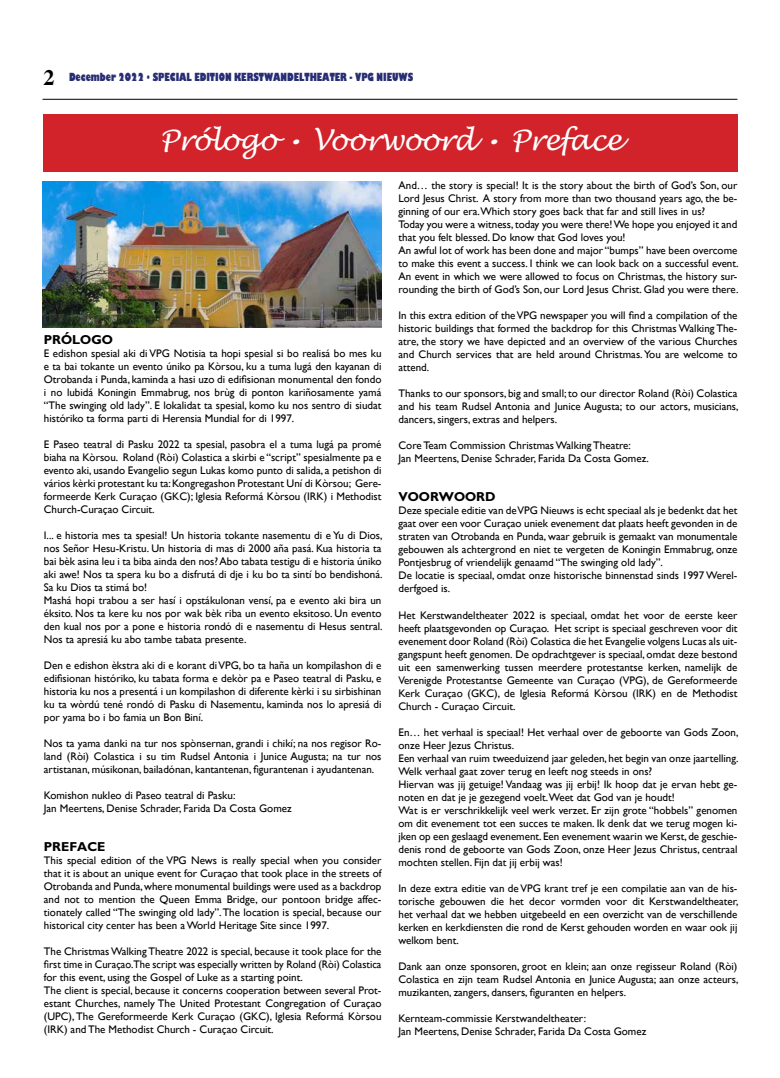
<style>
.page{position:relative;width:780px;height:1078px;background:#fff}
.page>*{position:absolute;margin:0;border:0;box-sizing:border-box;transform-origin:0 0}
.t1{font:28px "Lucida Handwriting Std";letter-spacing:-.025em;color:#fff}
.t2{font:700 22px "Times";color:#000}
.t3{font:700 13px "Gill Sans";color:#000}
.t4{font:11px/13px "Gill Sans";color:#000;text-align:justify}
.t5{font:11px "Gill Sans MT Ult Bd Cn";color:#282e74}
</style>
<div class="page">
<div style="left:43px;top:114px;width:694px;height:57px;background:#d2232a"></div>
<hr style="left:43px;top:99px;width:694px;height:1px;background:#000">
<img style="left:43px;top:181px;width:338px;height:146px">
<h2 class="t2" style="left:43px;top:56px;width:12px">2</h2>
<p class="t5" style="left:69px;top:70px;width:345px">December 2022 • SPECIAL EDITION KERSTWANDELTHEATER - VPG NIEUWS</p>
<h1 class="t1" style="left:159px;top:122px;width:464px">Prólogo • Voorwoord • Preface</h1>
<p class="t3" style="left:44px;top:331px;width:71px">PRÓLOGO</p>
<p class="t4" style="left:44px;top:346px;width:339px">E edishon spesial aki di VPG Notisia ta hopi spesial si bo realisá bo mes ku e ta bai tokante un evento úniko pa Kòrsou, ku a tuma lugá den kayanan di Otrobanda i Punda, kaminda a hasi uzo di edifisionan monumental den fondo i no lubidá Koningin Emmabrug, nos brùg di ponton kariñosamente yamá “The swinging old lady”. E lokalidat ta spesial, komo ku nos sentro di siudat históriko ta forma parti di Herensia Mundial for di 1997.</p>
<p class="t4" style="left:44px;top:437px;width:339px">E Paseo teatral di Pasku 2022 ta spesial, pasobra el a tuma lugá pa promé biaha na Kòrsou. Roland (Ròi) Colastica a skirbi e “script” spesialmente pa e evento aki, usando Evangelio segun Lukas komo punto di salida, a petishon di vários kèrki protestant ku ta: Kongregashon Protestant Uní di Kòrsou; Gere&shy;formeerde Kerk Curaçao (GKC); Iglesia Reformá Kòrsou (IRK) i Methodist Church-Curaçao Circuit.</p>
<p class="t4" style="left:44px;top:529px;width:340px;text-align:left">I... e historia mes ta spesial! Un historia tokante nasementu di e Yu di Dios, nos Señor Hesu-Kristu. Un historia di mas di 2000 aña pasá. Kua historia ta bai bèk asina leu i ta biba ainda den nos? Abo tabata testigu di e historia úniko aki awe! Nos ta spera ku bo a disfrutá di dje i ku bo ta sintí bo bendishoná.<br>Sa ku Dios ta stimá bo!<br>Mashá hopi trabou a ser hasí i opstákulonan vensí, pa e evento aki bira un éksito. Nos ta kere ku nos por wak bèk riba un evento eksitoso. Un evento den kual nos por a pone e historia rondó di e nasementu di Hesus sentral.<br>Nos ta apresiá ku abo tambe tabata presente.</p>
<p class="t4" style="left:44px;top:659px;width:339px">Den e edishon èkstra aki di e korant di VPG, bo ta haña un kompilashon di e edifisionan históriko, ku tabata forma e dekòr pa e Paseo teatral di Pasku, e historia ku nos a presentá i un kompilashon di diferente kèrki i su sirbishinan ku ta wòrdú tené rondó di Pasku di Nasementu, kaminda nos lo apresiá di por yama bo i bo famia un Bon Biní.</p>
<p class="t4" style="left:44px;top:737px;width:339px">Nos ta yama danki na tur nos spònsernan, grandi i chikí; na nos regisor Ro&shy;land (Ròi) Colastica i su tim Rudsel Antonia i Junice Augusta; na tur nos artistanan, músikonan, bailadónan, kantantenan, figurantenan i ayudantenan.</p>
<p class="t4" style="left:44px;top:789px;width:249px">Komishon nukleo di Paseo teatral di Pasku:<br>Jan Meertens, Denise Schrader, Farida Da Costa Gomez</p>
<p class="t3" style="left:44px;top:838px;width:63px">PREFACE</p>
<p class="t4" style="left:44px;top:853px;width:339px">This special edition of the VPG News is really special when you consider that it is about an unique event for Curaçao that took place in the streets of Otrobanda and Punda, where monumental buildings were used as a backdrop and not to mention the Queen Emma Bridge, our pontoon bridge affec&shy;tionately called “The swinging old lady”. The location is special, because our historical city center has been a World Heritage Site since 1997.</p>
<p class="t4" style="left:44px;top:944px;width:339px;text-align:left">The Christmas Walking Theatre 2022 is special, because it took place for the first time in Curaçao.The script was especially written by Roland (Ròi) Colastica for this event, using the Gospel of Luke as a starting point.<br>The client is special, because it concerns cooperation between several Prot&shy;estant Churches, namely The United Protestant Congregation of Curaçao (UPC), The Gereformeerde Kerk Curaçao (GKC), Iglesia Reformá Kòrsou (IRK) and The Methodist Church - Curaçao Circuit.</p>
<p class="t4" style="left:398px;top:179px;width:341px;text-align:left">And… the story is special! It is the story about the birth of God’s Son, our Lord Jesus Christ. A story from more than two thousand years ago, the be&shy;ginning of our era.Which story goes back that far and still lives in us?<br>Today you were a witness, today you were there! We hope you enjoyed it and that you felt blessed. Do know that God loves you!<br>An awful lot of work has been done and major “bumps” have been overcome to make this event a success. I think we can look back on a successful event.<br>An event in which we were allowed to focus on Christmas, the history sur&shy;rounding the birth of God’s Son, our Lord Jesus Christ. Glad you were there.</p>
<p class="t4" style="left:398px;top:309px;width:340px">In this extra edition of the VPG newspaper you will find a compilation of the historic buildings that formed the backdrop for this Christmas Walking The&shy;atre, the story we have depicted and an overview of the various Churches and Church services that are held around Christmas. You are welcome to attend.</p>
<p class="t4" style="left:398px;top:387px;width:341px">Thanks to our sponsors, big and small; to our director Roland (Ròi) Colastica and his team Rudsel Antonia and Junice Augusta; to our actors, musicians, dancers, singers, extras and helpers.</p>
<p class="t4" style="left:398px;top:439px;width:252px">Core Team Commission Christmas Walking Theatre:<br>Jan Meertens, Denise Schrader, Farida Da Costa Gomez.</p>
<p class="t3" style="left:398px;top:489px;width:98px">VOORWOORD</p>
<p class="t4" style="left:398px;top:504px;width:340px;text-align:left">Deze speciale editie van de VPG Nieuws is echt speciaal als je bedenkt dat het gaat over een voor Curaçao uniek evenement dat plaats heeft gevonden in de straten van Otrobanda en Punda, waar gebruik is gemaakt van monumentale gebouwen als achtergrond en niet te vergeten de Koningin Emmabrug, onze Pontjesbrug of vriendelijk genaamd “The swinging old lady”.<br>De locatie is speciaal, omdat onze historische binnenstad sinds 1997 Werel&shy;derfgoed is.</p>
<p class="t4" style="left:398px;top:608px;width:340px">Het Kerstwandeltheater 2022 is speciaal, omdat het voor de eerste keer heeft plaatsgevonden op Curaçao. Het script is speciaal geschreven voor dit evenement door Roland (Ròi) Colastica die het Evangelie volgens Lucas als uit&shy;gangspunt heeft genomen. De opdrachtgever is speciaal, omdat deze bestond uit een samenwerking tussen meerdere protestantse kerken, namelijk de Verenigde Protestantse Gemeente van Curaçao (VPG), de Gereformeerde Kerk Curaçao (GKC), de Iglesia Reformá Kòrsou (IRK) en de Methodist Church - Curaçao Circuit.</p>
<p class="t4" style="left:398px;top:725px;width:341px;text-align:left">En… het verhaal is speciaal! Het verhaal over de geboorte van Gods Zoon, onze Heer Jezus Christus.<br>Een verhaal van ruim tweeduizend jaar geleden, het begin van onze jaartelling.<br>Welk verhaal gaat zover terug en leeft nog steeds in ons?<br>Hiervan was jij getuige! Vandaag was jij erbij! Ik hoop dat je ervan hebt ge&shy;noten en dat je je gezegend voelt.Weet dat God van je houdt!<br>Wat is er verschrikkelijk veel werk verzet. Er zijn grote “hobbels” genomen om dit evenement tot een succes te maken. Ik denk dat we terug mogen ki&shy;jken op een geslaagd evenement. Een evenement waarin we Kerst, de geschie&shy;denis rond de geboorte van Gods Zoon, onze Heer Jezus Christus, centraal mochten stellen. Fijn dat jij erbij was!</p>
<p class="t4" style="left:398px;top:881px;width:341px">In deze extra editie van de VPG krant tref je een compilatie aan van de his&shy;torische gebouwen die het decor vormden voor dit Kerstwandeltheater, het verhaal dat we hebben uitgebeeld en een overzicht van de verschillende kerken en kerkdiensten die rond de Kerst gehouden worden en waar ook jij welkom bent.</p>
<p class="t4" style="left:398px;top:959px;width:341px">Dank aan onze sponsoren, groot en klein; aan onze regisseur Roland (Ròi)<br>Colastica en zijn team Rudsel Antonia en Junice Augusta; aan onze acteurs, muzikanten, zangers, dansers, figuranten en helpers.</p>
<p class="t4" style="left:398px;top:1011px;width:249px">Kernteam-commissie Kerstwandeltheater:<br>Jan Meertens, Denise Schrader, Farida Da Costa Gomez</p>
</div>
